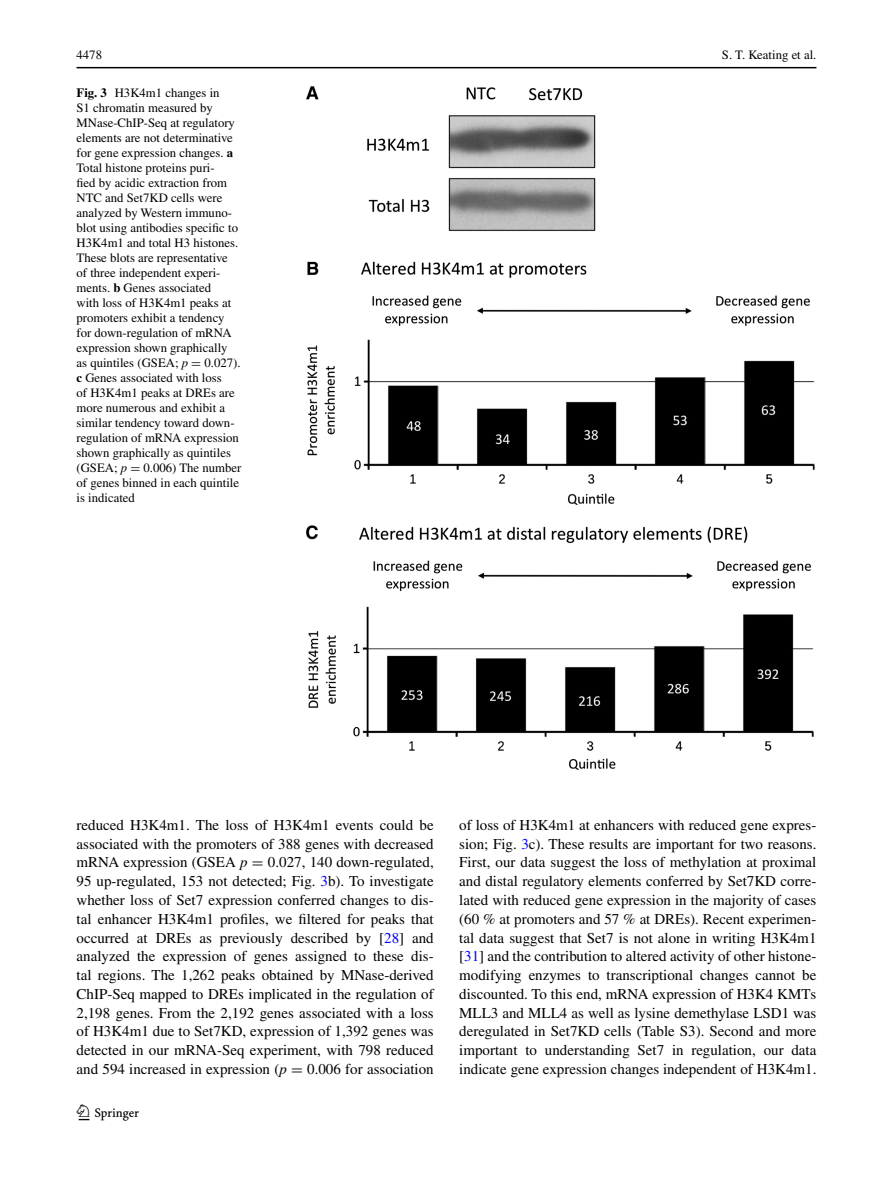
<style>
.page{position:relative;width:893px;height:1187px;background:#fff}
.page>*{position:absolute;margin:0;border:0;box-sizing:border-box;transform-origin:0 0}
.t1{font:22.5px "Springnew";color:#000}
.t2{font:15px/18.8px "Times";color:#000;text-align:justify}
.t3{font:12.75px/15px "Times";color:#000}
.s1{font-weight:700}
.s2{font-style:italic}
.s3{font-family:"MTSY"}
.s4{color:#00f}
</style>
<div class="page">
<hr style="left:77px;top:67px;width:739px;height:1px;background:#000">
<img style="left:306px;top:87px;width:509px;height:683px">
<p class="t3" style="left:77px;top:48px;width:27px">4478</p>
<p class="t3" style="left:722px;top:48px;width:96px">S. T. Keating et al.</p>
<p class="t3" style="left:77px;top:85px;width:166px"><span class="s1">Fig. 3</span> H3K4m1 changes in<br>S1 chromatin measured by<br>MNase-ChIP-Seq at regulatory elements are not determinative for gene expression changes. <span class="s1">a<br></span>Total histone proteins puri-<br>fied by acidic extraction from<br>NTC and Set7KD cells were analyzed by Western immuno&shy;blot using antibodies specific to<br>H3K4m1 and total H3 histones.<br>These blots are representative of three independent experi&shy;ments. <span class="s1">b</span> Genes associated<br>with loss of H3K4m1 peaks at promoters exhibit a tendency for down-regulation of mRNA expression shown graphically as quintiles (GSEA; <span class="s2">p</span> <span class="s3">=</span> 0.027). <span class="s1">c</span> Genes associated with loss<br>of H3K4m1 peaks at DREs are more numerous and exhibit a similar tendency toward down&shy;regulation of mRNA expression shown graphically as quintiles (GSEA; <span class="s2">p</span> <span class="s3">=</span> 0.006) The number of genes binned in each quintile is indicated</p>
<p class="t2" style="left:77px;top:815px;width:359px">reduced H3K4m1. The loss of H3K4m1 events could be associated with the promoters of 388 genes with decreased mRNA expression (GSEA <span class="s2">p</span> <span class="s3">=</span> 0.027, 140 down-regulated, 95 up-regulated, 153 not detected; Fig. <span class="s4">3</span>b). To investigate whether loss of Set7 expression conferred changes to dis&shy;tal enhancer H3K4m1 profiles, we filtered for peaks that occurred at DREs as previously described by [<span class="s4">28</span>] and analyzed the expression of genes assigned to these dis&shy;tal regions. The 1,262 peaks obtained by MNase-derived ChIP-Seq mapped to DREs implicated in the regulation of 2,198 genes. From the 2,192 genes associated with a loss of H3K4m1 due to Set7KD, expression of 1,392 genes was detected in our mRNA-Seq experiment, with 798 reduced and 594 increased in expression (<span class="s2">p</span> <span class="s3">=</span> 0.006 for association</p>
<p class="t2" style="left:459px;top:815px;width:359px">of loss of H3K4m1 at enhancers with reduced gene expres&shy;sion; Fig. <span class="s4">3</span>c). These results are important for two reasons.<br>First, our data suggest the loss of methylation at proximal and distal regulatory elements conferred by Set7KD corre&shy;lated with reduced gene expression in the majority of cases (60 % at promoters and 57 % at DREs). Recent experimen&shy;tal data suggest that Set7 is not alone in writing H3K4m1 [<span class="s4">31</span>] and the contribution to altered activity of other histone&shy;modifying enzymes to transcriptional changes cannot be discounted. To this end, mRNA expression of H3K4 KMTs MLL3 and MLL4 as well as lysine demethylase LSD1 was deregulated in Set7KD cells (Table S3). Second and more important to understanding Set7 in regulation, our data indicate gene expression changes independent of H3K4m1.</p>
<h1 class="t1" style="left:79px;top:1104px;width:62px">1 3</h1>
</div>
